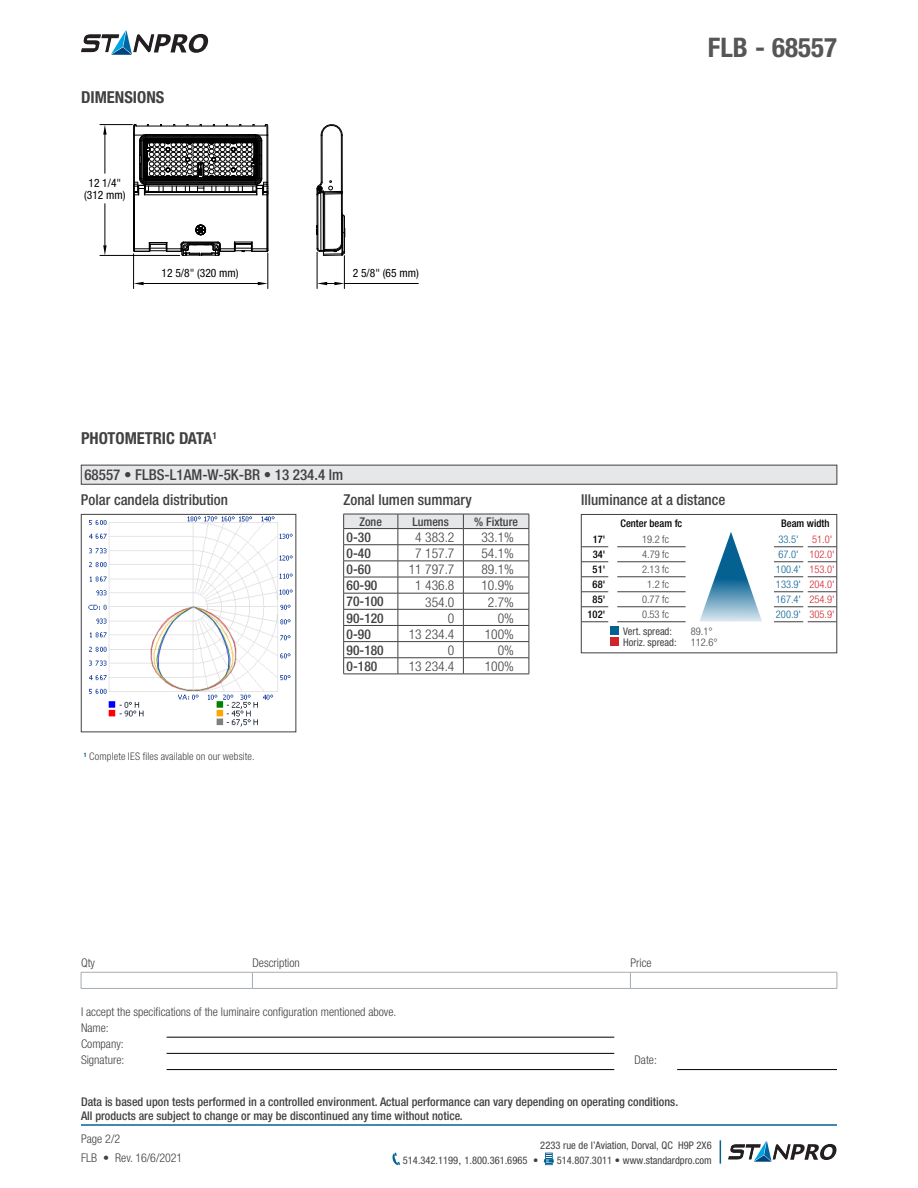
<style>
.page{position:relative;width:918px;height:1188px;background:#fff}
.page>*{position:absolute;margin:0;border:0;box-sizing:border-box;transform-origin:0 0}
.t1{font:700 condensed 27px "Helvetica Neue";color:#565659}
.t2{font:700 condensed 16.5px "Helvetica Neue";color:#414042}
.t3{font:500 condensed 15px "Helvetica Neue";color:#414042}
.t4{font:300 condensed 13.5px "Helvetica Neue";color:#414042}
.t5{font:500 condensed 13.5px "Helvetica Neue";color:#414042}
.t6{font:500 condensed 12px/13.5px "Helvetica Neue";color:#414042}
.t7{font:300 condensed 12px/16.2px "Helvetica Neue";color:#414042}
.t8{font:condensed 11.55px/11.6px "Helvetica Neue";color:#000;text-align:center}
.t9{font:condensed 10.5px "Helvetica Neue";color:#414042}
.t10{font:300 condensed 10.5px "Helvetica Neue";letter-spacing:.01em;color:#414042}
.t11{font:300 condensed 10.5px "Helvetica Neue";color:#066193}
.t12{font:500 condensed 10.5px "Helvetica Neue";color:#000}
.t13{font:300 condensed 10.5px "Helvetica Neue";color:#d2232a}
.s1{color:#066193}
.s2{color:#d2232a}
.s3{font-stretch:normal}
</style>
<div class="page">
<hr style="left:81px;top:1124px;width:756px;height:2px;background:#066193">
<svg style="left:392px;top:1153px;width:8px;height:12px"></svg>
<svg style="left:544px;top:1153px;width:10px;height:12px"></svg>
<svg style="left:720px;top:1140px;width:1px;height:24px"></svg>
<hr style="left:317px;top:189px;width:1px;height:60px;background:#000">
<hr style="left:318px;top:195px;width:1px;height:54px;background:#000">
<hr style="left:321px;top:193px;width:1px;height:58px;background:#000">
<hr style="left:321px;top:135px;width:1px;height:47px;background:#000">
<hr style="left:322px;top:135px;width:1px;height:47px;background:#000">
<hr style="left:323px;top:191px;width:1px;height:64px;background:#000">
<hr style="left:324px;top:192px;width:1px;height:59px;background:#000">
<hr style="left:341px;top:135px;width:1px;height:56px;background:#000">
<hr style="left:341px;top:194px;width:1px;height:49px;background:#000">
<hr style="left:342px;top:135px;width:1px;height:108px;background:#000">
<hr style="left:133px;top:195px;width:1px;height:54px;background:#000">
<hr style="left:134px;top:195px;width:1px;height:54px;background:#000">
<hr style="left:267px;top:195px;width:1px;height:54px;background:#000">
<hr style="left:268px;top:191px;width:1px;height:59px;background:#000">
<svg style="left:321px;top:124px;width:21px;height:12px"></svg>
<svg style="left:316px;top:181px;width:27px;height:15px"></svg>
<svg style="left:317px;top:214px;width:29px;height:42px"></svg>
<svg style="left:133px;top:124px;width:136px;height:72px"></svg>
<svg style="left:133px;top:222px;width:136px;height:34px"></svg>
<hr style="left:133px;top:254px;width:1px;height:35px;background:#000">
<hr style="left:268px;top:253px;width:1px;height:36px;background:#000">
<hr style="left:144px;top:283px;width:114px;height:1px;background:#000">
<svg style="left:134px;top:282px;width:10px;height:3px"></svg>
<svg style="left:258px;top:282px;width:10px;height:3px"></svg>
<hr style="left:100px;top:124px;width:32px;height:1px;background:#000">
<hr style="left:100px;top:255px;width:80px;height:1px;background:#000">
<hr style="left:105px;top:204px;width:1px;height:41px;background:#000">
<hr style="left:105px;top:135px;width:1px;height:38px;background:#000">
<svg style="left:103px;top:125px;width:4px;height:10px"></svg>
<svg style="left:103px;top:245px;width:4px;height:10px"></svg>
<hr style="left:317px;top:252px;width:1px;height:37px;background:#000">
<hr style="left:344px;top:256px;width:1px;height:33px;background:#000">
<hr style="left:344px;top:283px;width:74px;height:1px;background:#000">
<svg style="left:317px;top:282px;width:27px;height:3px"></svg>
<img style="left:88px;top:516px;width:205px;height:211px">
<div style="left:81px;top:514px;width:215px;height:218px;border:1px solid #414042"></div>
<div style="left:81px;top:465px;width:756px;height:19px;background:#e6e7e8"></div>
<svg style="left:343px;top:514px;width:187px;height:160px"></svg>
<hr style="left:343px;top:674px;width:55px;height:1px;background:#414042">
<hr style="left:398px;top:674px;width:65px;height:1px;background:#414042">
<hr style="left:463px;top:674px;width:66px;height:1px;background:#414042">
<hr style="left:617px;top:547px;width:69px;height:1px;background:#414042">
<hr style="left:617px;top:562px;width:69px;height:1px;background:#414042">
<hr style="left:617px;top:577px;width:69px;height:1px;background:#414042">
<hr style="left:617px;top:592px;width:69px;height:1px;background:#414042">
<hr style="left:617px;top:607px;width:69px;height:1px;background:#414042">
<hr style="left:617px;top:622px;width:69px;height:1px;background:#414042">
<svg style="left:583px;top:622px;width:25px;height:1px"></svg>
<svg style="left:583px;top:547px;width:25px;height:1px"></svg>
<svg style="left:583px;top:562px;width:25px;height:1px"></svg>
<svg style="left:583px;top:577px;width:25px;height:1px"></svg>
<svg style="left:583px;top:592px;width:25px;height:1px"></svg>
<svg style="left:583px;top:607px;width:25px;height:1px"></svg>
<svg style="left:655px;top:532px;width:180px;height:91px"></svg>
<div style="left:610px;top:626px;width:9px;height:9px;background:#066193"></div>
<div style="left:610px;top:637px;width:9px;height:9px;background:#d2232a"></div>
<div style="left:581px;top:514px;width:256px;height:139px;border:1px solid #414042"></div>
<hr style="left:252px;top:988px;width:378px;height:1px;background:#a4acb3">
<hr style="left:630px;top:988px;width:207px;height:1px;background:#a4acb3">
<svg style="left:81px;top:972px;width:757px;height:16px"></svg>
<hr style="left:81px;top:988px;width:171px;height:1px;background:#a4acb3">
<hr style="left:167px;top:1037px;width:447px;height:1px;background:#000">
<hr style="left:167px;top:1053px;width:447px;height:1px;background:#000">
<hr style="left:167px;top:1069px;width:447px;height:1px;background:#000">
<hr style="left:677px;top:1069px;width:160px;height:1px;background:#000">
<svg style="left:81px;top:30px;width:127px;height:25px"></svg>
<svg style="left:728px;top:1141px;width:109px;height:21px"></svg>
<h2 class="t2" style="left:81px;top:87px;width:85px">DIMENSIONS</h2>
<p class="t8" style="left:84px;top:177px;width:43px">12 1/4" (312 mm)</p>
<p class="t8" style="left:162px;top:267px;width:79px">12 5/8" (320 mm)</p>
<p class="t8" style="left:353px;top:267px;width:68px">2 5/8" (65 mm)</p>
<h2 class="t2" style="left:81px;top:429px;width:137px">PHOTOMETRIC DATA<sup>1</sup></h2>
<p class="t3" style="left:84px;top:466px;width:260px">68557 • FLBS-L1AM-W-5K-BR • 13 234.4 lm</p>
<h1 class="t1" style="left:708px;top:31px;width:131px">FLB - 68557</h1>
<p class="t3" style="left:81px;top:491px;width:149px">Polar candela distribution</p>
<p class="t3" style="left:343px;top:491px;width:130px">Zonal lumen summary</p>
<p class="t3" style="left:581px;top:491px;width:146px">Illuminance at a distance</p>
<p class="t10" style="left:84px;top:751px;width:172px"><sup>1</sup> Complete IES files available on our website.</p>
<p class="t6" style="left:360px;top:514px;width:24px">Zone</p>
<p class="t6" style="left:412px;top:514px;width:38px">Lumens</p>
<p class="t6" style="left:474px;top:514px;width:45px">% Fixture</p>
<p class="t5" style="left:347px;top:529px;width:26px">0-30</p>
<p class="t4" style="left:415px;top:530px;width:41px">4 383.2</p>
<p class="t4" style="left:481px;top:530px;width:34px">33.1%</p>
<p class="t5" style="left:347px;top:545px;width:26px">0-40</p>
<p class="t4" style="left:415px;top:546px;width:41px">7 157.7</p>
<p class="t4" style="left:481px;top:546px;width:34px">54.1%</p>
<p class="t5" style="left:347px;top:561px;width:26px">0-60</p>
<p class="t4" style="left:409px;top:562px;width:47px">11 797.7</p>
<p class="t4" style="left:481px;top:562px;width:34px">89.1%</p>
<p class="t5" style="left:347px;top:577px;width:32px">60-90</p>
<p class="t4" style="left:415px;top:578px;width:41px">1 436.8</p>
<p class="t4" style="left:481px;top:578px;width:34px">10.9%</p>
<p class="t5" style="left:347px;top:594px;width:39px">70-100</p>
<p class="t4" style="left:425px;top:594px;width:31px">354.0</p>
<p class="t4" style="left:488px;top:594px;width:27px">2.7%</p>
<p class="t5" style="left:347px;top:610px;width:39px">90-120</p>
<p class="t4" style="left:448px;top:610px;width:8px">0</p>
<p class="t4" style="left:498px;top:610px;width:18px">0%</p>
<p class="t5" style="left:347px;top:626px;width:26px">0-90</p>
<p class="t4" style="left:409px;top:626px;width:47px">13 234.4</p>
<p class="t4" style="left:485px;top:626px;width:31px">100%</p>
<p class="t5" style="left:347px;top:642px;width:39px">90-180</p>
<p class="t4" style="left:448px;top:643px;width:8px">0</p>
<p class="t4" style="left:498px;top:643px;width:18px">0%</p>
<p class="t5" style="left:347px;top:658px;width:32px">0-180</p>
<p class="t4" style="left:409px;top:659px;width:47px">13 234.4</p>
<p class="t4" style="left:485px;top:659px;width:31px">100%</p>
<p class="t12" style="left:621px;top:517px;width:63px">Center beam fc</p>
<p class="t12" style="left:781px;top:517px;width:50px">Beam width</p>
<p class="t12" style="left:593px;top:533px;width:14px">17'</p>
<p class="t10" style="left:642px;top:533px;width:28px">19.2 fc</p>
<p class="t11" style="left:779px;top:533px;width:22px">33.5'</p>
<p class="t13" style="left:812px;top:533px;width:22px">51.0'</p>
<p class="t12" style="left:593px;top:548px;width:14px">34'</p>
<p class="t10" style="left:642px;top:548px;width:28px">4.79 fc</p>
<p class="t13" style="left:779px;top:548px;width:58px"><span class="s1">67.0'</span> 102.0'</p>
<p class="t12" style="left:593px;top:563px;width:14px">51'</p>
<p class="t10" style="left:642px;top:563px;width:28px">2.13 fc</p>
<p class="t11" style="left:776px;top:563px;width:60px">100.4' <span class="s2">153.0'</span></p>
<p class="t12" style="left:593px;top:578px;width:14px">68'</p>
<p class="t10" style="left:647px;top:578px;width:23px">1.2 fc</p>
<p class="t11" style="left:776px;top:578px;width:60px">133.9' <span class="s2">204.0'</span></p>
<p class="t12" style="left:593px;top:593px;width:14px">85'</p>
<p class="t10" style="left:642px;top:593px;width:28px">0.77 fc</p>
<p class="t11" style="left:776px;top:593px;width:60px">167.4' <span class="s2">254.9'</span></p>
<p class="t12" style="left:588px;top:608px;width:19px">102'</p>
<p class="t10" style="left:642px;top:608px;width:28px">0.53 fc</p>
<p class="t11" style="left:776px;top:608px;width:60px">200.9' <span class="s2">305.9'</span></p>
<p class="t9" style="left:623px;top:625px;width:50px">Vert. spread:</p>
<p class="t10" style="left:691px;top:626px;width:23px">89.1°</p>
<p class="t9" style="left:623px;top:636px;width:55px">Horiz. spread:</p>
<p class="t10" style="left:691px;top:636px;width:28px">112.6°</p>
<p class="t7" style="left:81px;top:955px;width:16px">Qty</p>
<p class="t7" style="left:252px;top:955px;width:49px">Description</p>
<p class="t7" style="left:630px;top:955px;width:23px">Price</p>
<p class="t7" style="left:81px;top:1003px;width:317px">I accept the specifications of the luminaire configuration mentioned above.<br>Name:<br>Company:<br>Signature:</p>
<p class="t7" style="left:634px;top:1052px;width:24px">Date:</p>
<p class="t6" style="left:81px;top:1095px;width:599px">Data is based upon tests performed in a controlled environment. Actual performance can vary depending on operating conditions.<br>All products are subject to change or may be discontinued any time without notice.</p>
<p class="t7" style="left:81px;top:1130px;width:103px;line-height:18.3px">Page 2/2<br>FLB • Rev. 16/6/2021</p>
<p class="t9" style="left:540px;top:1139px;width:173px">2233 rue de l’Aviation, Dorval, QC H9P 2X6</p>
<p class="t9" style="left:403px;top:1154px;width:137px">514.342.1199<span class="s3">,</span> 1.800.361.6965 •</p>
<p class="t9" style="left:557px;top:1154px;width:157px">514.807.3011 • www.standardpro.com</p>
</div>
